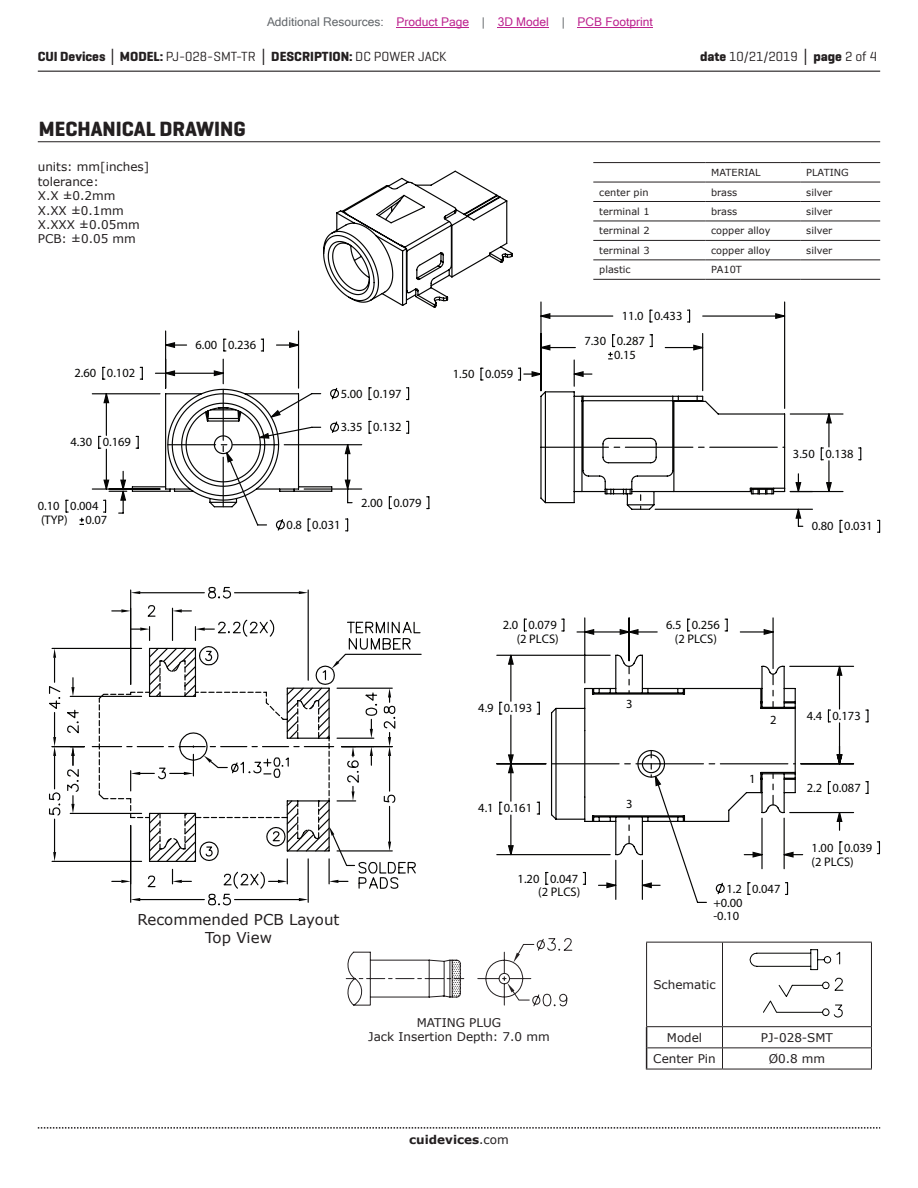
<style>
.page{position:relative;width:918px;height:1188px;background:#fff}
.page>*{position:absolute;margin:0;border:0;box-sizing:border-box;transform-origin:0 0}
.t1{font:700 21px "Geogrotesque";color:#231f20}
.t2{font:15px/18px "Verdana";color:#231f20;text-align:center}
.t3{font:700 13.5px "Geogrotesque";color:#231f20}
.t4{font:13.5px "Geogrotesque";color:#231f20}
.t5{font:12.45px/13.8px "Arial";color:#050504}
.t6{font:12px/14.4px "Verdana";color:#231f20}
.t7{font:12px "Microsoft Sans Serif";color:#bd238f}
.t8{font:700 12px "Verdana";color:#231f20}
.t9{font:9.75px "Verdana";color:#231f20}
.s1{color:#63676b}
.s2{font-family:"Verdana"}
.s3{font-weight:400}
.s4{font-weight:700}
.s5{font-family:"Verdana";font-weight:700}
</style>
<div class="page">
<hr style="left:38px;top:71px;width:842px;height:1px;background:#231f20">
<svg style="left:38px;top:1127px;width:842px;height:2px"></svg>
<svg style="left:323px;top:171px;width:190px;height:137px"></svg>
<svg style="left:65px;top:330px;width:365px;height:202px"></svg>
<svg style="left:103px;top:341px;width:248px;height:167px"></svg>
<hr style="left:828px;top:414px;width:2px;height:33px;background:#050504">
<hr style="left:828px;top:461px;width:2px;height:31px;background:#050504">
<hr style="left:790px;top:413px;width:53px;height:2px;background:#050504">
<hr style="left:790px;top:491px;width:53px;height:1px;background:#050504">
<svg style="left:859px;top:447px;width:2px;height:13px"></svg>
<svg style="left:821px;top:447px;width:2px;height:13px"></svg>
<svg style="left:878px;top:520px;width:2px;height:13px"></svg>
<svg style="left:840px;top:520px;width:2px;height:13px"></svg>
<hr style="left:703px;top:315px;width:82px;height:2px;background:#050504">
<hr style="left:541px;top:315px;width:72px;height:2px;background:#050504">
<hr style="left:784px;top:302px;width:1px;height:106px;background:#050504">
<hr style="left:540px;top:302px;width:2px;height:89px;background:#050504">
<svg style="left:688px;top:310px;width:2px;height:13px"></svg>
<svg style="left:650px;top:310px;width:2px;height:13px"></svg>
<hr style="left:702px;top:333px;width:1px;height:58px;background:#050504">
<svg style="left:480px;top:368px;width:3px;height:13px"></svg>
<svg style="left:827px;top:414px;width:4px;height:9px"></svg>
<svg style="left:827px;top:483px;width:4px;height:8px"></svg>
<svg style="left:776px;top:314px;width:9px;height:4px"></svg>
<svg style="left:541px;top:314px;width:9px;height:4px"></svg>
<svg style="left:518px;top:334px;width:294px;height:193px"></svg>
<svg style="left:523px;top:617px;width:357px;height:286px"></svg>
<svg style="left:523px;top:630px;width:319px;height:225px"></svg>
<svg style="left:552px;top:885px;width:243px;height:11px"></svg>
<svg style="left:496px;top:647px;width:300px;height:238px"></svg>
<svg style="left:49px;top:586px;width:368px;height:320px"></svg>
<hr style="left:38px;top:141px;width:842px;height:1px;background:#231f20">
<hr style="left:593px;top:162px;width:112px;height:1px;background:#231f20">
<hr style="left:705px;top:162px;width:95px;height:1px;background:#231f20">
<hr style="left:800px;top:162px;width:80px;height:1px;background:#231f20">
<hr style="left:593px;top:182px;width:112px;height:1px;background:#231f20">
<hr style="left:705px;top:182px;width:95px;height:1px;background:#231f20">
<hr style="left:800px;top:182px;width:80px;height:1px;background:#231f20">
<hr style="left:593px;top:201px;width:112px;height:1px;background:#231f20">
<hr style="left:705px;top:201px;width:95px;height:1px;background:#231f20">
<hr style="left:800px;top:201px;width:80px;height:1px;background:#231f20">
<hr style="left:593px;top:221px;width:112px;height:1px;background:#231f20">
<hr style="left:705px;top:221px;width:95px;height:1px;background:#231f20">
<hr style="left:800px;top:221px;width:80px;height:1px;background:#231f20">
<hr style="left:593px;top:240px;width:112px;height:1px;background:#231f20">
<hr style="left:705px;top:240px;width:95px;height:1px;background:#231f20">
<hr style="left:800px;top:240px;width:80px;height:1px;background:#231f20">
<hr style="left:593px;top:259px;width:112px;height:1px;background:#231f20">
<hr style="left:705px;top:259px;width:95px;height:1px;background:#231f20">
<hr style="left:800px;top:259px;width:80px;height:1px;background:#231f20">
<hr style="left:593px;top:279px;width:112px;height:1px;background:#231f20">
<hr style="left:705px;top:279px;width:95px;height:1px;background:#231f20">
<hr style="left:800px;top:279px;width:80px;height:1px;background:#231f20">
<svg style="left:346px;top:938px;width:226px;height:68px"></svg>
<svg style="left:646px;top:1027px;width:1px;height:42px"></svg>
<hr style="left:646px;top:942px;width:77px;height:1px;background:#231f20">
<hr style="left:646px;top:943px;width:1px;height:83px;background:#231f20">
<hr style="left:723px;top:942px;width:149px;height:1px;background:#231f20">
<hr style="left:722px;top:943px;width:1px;height:83px;background:#231f20">
<hr style="left:871px;top:943px;width:1px;height:83px;background:#231f20">
<hr style="left:646px;top:1026px;width:77px;height:1px;background:#231f20">
<hr style="left:723px;top:1026px;width:149px;height:1px;background:#231f20">
<hr style="left:647px;top:1047px;width:76px;height:1px;background:#231f20">
<hr style="left:723px;top:1047px;width:149px;height:1px;background:#231f20">
<hr style="left:646px;top:1069px;width:77px;height:1px;background:#231f20">
<hr style="left:723px;top:1069px;width:149px;height:1px;background:#231f20">
<svg style="left:722px;top:1027px;width:1px;height:42px"></svg>
<svg style="left:871px;top:1027px;width:1px;height:42px"></svg>
<svg style="left:749px;top:949px;width:95px;height:69px"></svg>
<hr style="left:397px;top:27px;width:72px;height:1px;background:#bd238f">
<hr style="left:498px;top:27px;width:51px;height:1px;background:#bd238f">
<hr style="left:578px;top:27px;width:75px;height:1px;background:#bd238f">
<p class="t7" style="left:267px;top:15px;width:387px"><span class="s1">Additional Resources:</span> Product Page <span class="s1">|</span> 3D Model <span class="s1">|</span> PCB Footprint</p>
<p class="t3" style="left:38px;top:48px;width:410px">CUI Devices <span class="s2">│</span> MODEL: <span class="s3">PJ-028-SMT-TR</span> <span class="s2">│</span> DESCRIPTION: <span class="s3">DC POWER JACK</span></p>
<p class="t4" style="left:700px;top:48px;width:179px"><span class="s4">date</span> 10/21/2019 <span class="s5">│</span> <span class="s4">page</span> 2 of 4</p>
<h1 class="t1" style="left:39px;top:116px;width:208px">MECHANICAL DRAWING</h1>
<p class="t6" style="left:38px;top:160px;width:113px">units: mm[inches] tolerance:<br>X.X ±0.2mm<br>X.XX ±0.1mm<br>X.XXX ±0.05mm<br>PCB: ±0.05 mm</p>
<p class="t5" style="left:196px;top:338px;width:62px">6.00 0.236</p>
<p class="t5" style="left:75px;top:366px;width:62px">2.60 0.102</p>
<p class="t5" style="left:453px;top:367px;width:62px">1.50 0.059</p>
<p class="t5" style="left:341px;top:387px;width:62px">5.00 0.197</p>
<p class="t5" style="left:341px;top:420px;width:62px">3.35 0.132</p>
<p class="t5" style="left:70px;top:435px;width:62px">4.30 0.169</p>
<p class="t5" style="left:38px;top:499px;width:62px">0.10 0.004 (TYP)</p>
<p class="t5" style="left:86px;top:513px;width:23px">0.07</p>
<p class="t5" style="left:287px;top:518px;width:55px">0.8 0.031</p>
<p class="t5" style="left:361px;top:496px;width:62px">2.00 0.079</p>
<p class="t9" style="left:711px;top:166px;width:51px">MATERIAL</p>
<p class="t9" style="left:806px;top:166px;width:44px">PLATING</p>
<p class="t9" style="left:599px;top:185px;width:51px">center pin</p>
<p class="t9" style="left:711px;top:185px;width:28px">brass</p>
<p class="t9" style="left:806px;top:185px;width:28px">silver</p>
<p class="t9" style="left:599px;top:205px;width:52px">terminal 1</p>
<p class="t9" style="left:711px;top:205px;width:28px">brass</p>
<p class="t9" style="left:806px;top:205px;width:28px">silver</p>
<p class="t9" style="left:599px;top:224px;width:52px">terminal 2</p>
<p class="t9" style="left:711px;top:224px;width:61px">copper alloy</p>
<p class="t9" style="left:806px;top:224px;width:28px">silver</p>
<p class="t9" style="left:599px;top:244px;width:52px">terminal 3</p>
<p class="t9" style="left:711px;top:244px;width:61px">copper alloy</p>
<p class="t9" style="left:806px;top:244px;width:28px">silver</p>
<p class="t9" style="left:599px;top:263px;width:33px">plastic</p>
<p class="t9" style="left:711px;top:263px;width:32px">PA10T</p>
<p class="t5" style="left:622px;top:309px;width:62px">11.0 0.433</p>
<p class="t5" style="left:614px;top:333px;width:32px;text-indent:-30px">7.30 0.287<br>0.15</p>
<p class="t5" style="left:793px;top:447px;width:62px">3.50 0.138</p>
<p class="t5" style="left:812px;top:519px;width:62px">0.80 0.031</p>
<p class="t2" style="left:138px;top:910px;width:203px">Recommended PCB Layout<br>Top View</p>
<p class="t5" style="left:503px;top:618px;width:57px;text-align:right">2.0 0.079 (2 PLCS)</p>
<p class="t5" style="left:666px;top:618px;width:55px;text-align:center">6.5 0.256 (2 PLCS)</p>
<p class="t5" style="left:478px;top:701px;width:55px">4.9 0.193</p>
<p class="t5" style="left:478px;top:801px;width:55px">4.1 0.161</p>
<p class="t5" style="left:626px;top:697px;width:8px">3</p>
<p class="t5" style="left:626px;top:797px;width:8px">3</p>
<p class="t5" style="left:770px;top:712px;width:8px">2</p>
<p class="t5" style="left:749px;top:772px;width:8px">1</p>
<p class="t5" style="left:518px;top:871px;width:64px;text-align:right">1.20 0.047 (2 PLCS)</p>
<p class="t5" style="left:713px;top:881px;width:68px;text-indent:13px">1.2 0.047 +0.00<br>-0.10</p>
<p class="t6" style="left:653px;top:977px;width:64px">Schematic</p>
<p class="t5" style="left:807px;top:709px;width:55px">4.4 0.173</p>
<p class="t5" style="left:807px;top:780px;width:55px">2.2 0.087</p>
<p class="t5" style="left:812px;top:841px;width:62px">1.00 0.039 (2 PLCS)</p>
<p class="t6" style="left:368px;top:1015px;width:183px;text-align:center">MATING PLUG<br>Jack Insertion Depth: 7.0 mm</p>
<p class="t8" style="left:409px;top:1131px;width:101px">cuidevices<span class="s3">.com</span></p>
<p class="t6" style="left:667px;top:1030px;width:37px">Model</p>
<p class="t6" style="left:761px;top:1030px;width:74px">PJ-028-SMT</p>
<p class="t6" style="left:653px;top:1051px;width:64px">Center Pin</p>
<p class="t6" style="left:769px;top:1051px;width:58px">Ø0.8 mm</p>
</div>
